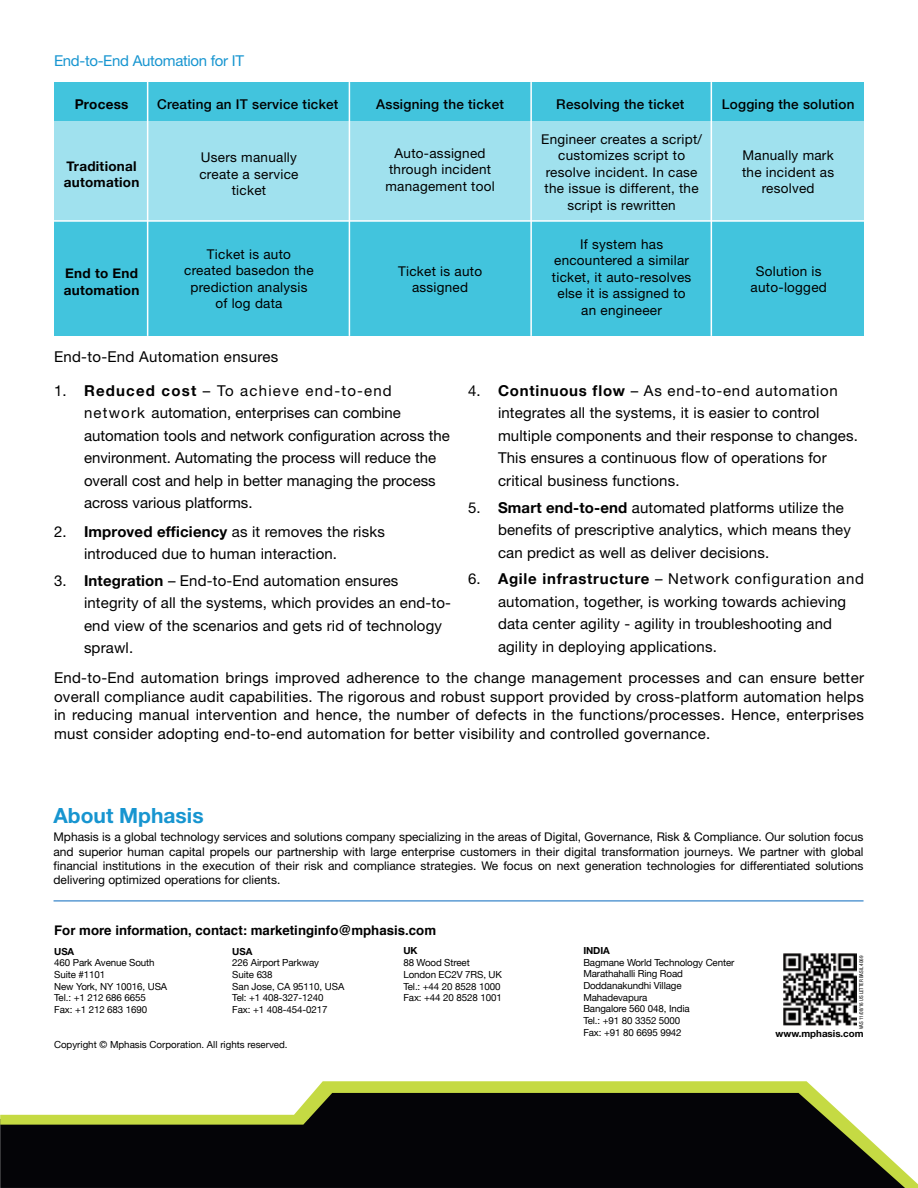
<style>
.page{position:relative;width:918px;height:1188px;background:#fff}
.page>*{position:absolute;margin:0;border:0;box-sizing:border-box;transform-origin:0 0}
.t1{font:700 21px "Helvetica Neue LT Std";color:#1795d0}
.t2{font:15px/22.5px "Helvetica Neue";letter-spacing:.01em;color:#000}
.t3{font:15px "Helvetica Neue";letter-spacing:-.02em;color:#1795d0}
.t4{font:13.5px/16.5px "Helvetica Neue";letter-spacing:.02em;color:#000;text-align:center}
.t5{font:500 13.5px "Helvetica Neue";letter-spacing:.02em;color:#000}
.t6{font:700 13.5px/16.5px "Helvetica Neue";letter-spacing:.02em;color:#000}
.t7{font:700 13.2px "Helvetica";color:#000}
.t8{font:12px/14.4px "Helvetica Neue";color:#000;text-align:justify}
.t9{font:9.75px/11.7px "Helvetica Neue";letter-spacing:-.01em;color:#000}
.t10{font:700 9.75px "Helvetica Neue LT Std";color:#000}
.t11{font:condensed 5.25px "Helvetica Neue";color:#000}
.s1{font-weight:700}
.s2{font-style:inherit}
</style>
<div class="page">
<div style="left:148px;top:120px;width:201px;height:101px;background:#a0e1ee"></div>
<svg style="left:0;top:1081px;width:918px;height:107px;fill:#040407"></svg>
<div style="left:54px;top:82px;width:93px;height:38px;background:#42c4dd"></div>
<div style="left:148px;top:82px;width:201px;height:38px;background:#42c4dd"></div>
<div style="left:349px;top:82px;width:182px;height:38px;background:#42c4dd"></div>
<div style="left:531px;top:82px;width:181px;height:38px;background:#42c4dd"></div>
<div style="left:712px;top:82px;width:152px;height:38px;background:#42c4dd"></div>
<div style="left:54px;top:120px;width:94px;height:101px;background:#a0e1ee"></div>
<div style="left:349px;top:120px;width:182px;height:101px;background:#a0e1ee"></div>
<div style="left:531px;top:120px;width:181px;height:101px;background:#a0e1ee"></div>
<div style="left:712px;top:120px;width:152px;height:101px;background:#a0e1ee"></div>
<div style="left:54px;top:221px;width:94px;height:114px;background:#42c4dd"></div>
<div style="left:148px;top:221px;width:201px;height:114px;background:#42c4dd"></div>
<div style="left:349px;top:221px;width:182px;height:114px;background:#42c4dd"></div>
<div style="left:531px;top:221px;width:181px;height:114px;background:#42c4dd"></div>
<div style="left:712px;top:221px;width:152px;height:114px;background:#42c4dd"></div>
<hr style="left:147px;top:82px;width:1px;height:254px;background:#fff">
<hr style="left:349px;top:82px;width:1px;height:254px;background:#fff">
<hr style="left:530px;top:82px;width:2px;height:254px;background:#fff">
<hr style="left:711px;top:82px;width:1px;height:254px;background:#fff">
<hr style="left:54px;top:220px;width:810px;height:2px;background:#fff">
<img style="left:783px;top:953px;width:73px;height:73px">
<hr style="left:54px;top:900px;width:810px;height:2px;background:#5b9bd3">
<p class="t3" style="left:54px;top:52px;width:192px">End-to-End Automation for IT</p>
<p class="t6" style="left:75px;top:96px;width:55px">Process</p>
<p class="t5" style="left:157px;top:96px;width:183px">Creating an IT service ticket</p>
<p class="t5" style="left:376px;top:96px;width:129px">Assigning the ticket</p>
<p class="t5" style="left:556px;top:96px;width:130px">Resolving the ticket</p>
<p class="t5" style="left:722px;top:96px;width:134px">Logging the solution</p>
<p class="t6" style="left:64px;top:157px;width:77px">Traditional automation</p>
<p class="t4" style="left:199px;top:149px;width:101px">Users manually create a service ticket</p>
<p class="t4" style="left:385px;top:144px;width:111px">Auto-assigned through incident management tool</p>
<p class="t6" style="left:64px;top:265px;width:77px">End to End automation</p>
<p class="t4" style="left:184px;top:245px;width:131px">Ticket is auto created basedon the prediction analysis of log data</p>
<p class="t2" style="left:54px;top:345px;width:226px">End-to-End Automation ensures</p>
<p class="t4" style="left:398px;top:263px;width:86px">Ticket is auto assigned</p>
<p class="t4" style="left:541px;top:131px;width:162px">Engineer creates a script/ customizes script to resolve incident. In case the issue is different, the script is rewritten</p>
<p class="t4" style="left:552px;top:236px;width:141px">If system has encountered a similar ticket, it auto-resolves else it is assigned to an engineeer</p>
<p class="t4" style="left:742px;top:147px;width:94px">Manually mark the incident as resolved</p>
<p class="t4" style="left:751px;top:263px;width:78px">Solution is auto-logged</p>
<p class="t2" style="left:84px;top:379px;width:367px;text-indent:-30px">1. <span class="s1">Reduced cost</span> – To achieve end-to-end network automation, enterprises can combine automation tools and network configuration across the environment. Automating the process will reduce the overall cost and help in better managing the process across various platforms.</p>
<p class="t2" style="left:84px;top:520px;width:302px;text-indent:-30px">2. <span class="s1">Improved efficiency</span> as it removes the risks introduced due to human interaction.</p>
<p class="t2" style="left:84px;top:569px;width:369px;text-indent:-30px">3. <span class="s1">Integration</span> – End-to-End automation ensures integrity of all the systems, which provides an end-to&shy;end view of the scenarios and gets rid of technology sprawl.</p>
<p class="t2" style="left:498px;top:379px;width:361px;text-indent:-30px">4. <span class="s1">Continuous flow</span> – As end-to-end automation integrates all the systems, it is easier to control multiple components and their response to changes.<br>This ensures a continuous flow of operations for critical business functions.</p>
<p class="t2" style="left:498px;top:496px;width:354px;text-indent:-30px">5. <span class="s1">Smart end-to-end</span> <span class="s2">automated</span> platforms utilize the benefits of prescriptive analytics, which means they can predict as well as deliver decisions.</p>
<p class="t2" style="left:498px;top:567px;width:368px;text-indent:-30px">6. <span class="s1">Agile infrastructure</span> – Network configuration and automation, together, is working towards achieving data center agility - agility in troubleshooting and agility in deploying applications.</p>
<p class="t2" style="left:54px;top:668px;width:812px;line-height:18.8px;text-align:justify">End-to-End automation brings improved adherence to the change management processes and can ensure better overall compliance audit capabilities. The rigorous and robust support provided by cross-platform automation helps in reducing manual intervention and hence, the number of defects in the functions/processes. Hence, enterprises must consider adopting end-to-end automation for better visibility and controlled governance.</p>
<h1 class="t1" style="left:54px;top:802px;width:152px">About Mphasis</h1>
<p class="t8" style="left:54px;top:830px;width:812px">Mphasis is a global technology services and solutions company specializing in the areas of Digital, Governance, Risk &amp; Compliance. Our solution focus and superior human capital propels our partnership with large enterprise customers in their digital transformation journeys. We partner with global financial institutions in the execution of their risk and compliance strategies. We focus on next generation technologies for differentiated solutions delivering optimized operations for clients.</p>
<p class="t7" style="left:54px;top:920px;width:383px">For more information, contact: marketinginfo@mphasis.com</p>
<p class="t10" style="left:54px;top:945px;width:22px">USA</p>
<p class="t9" style="left:54px;top:957px;width:115px">460 Park Avenue South<br>Suite #1101<br>New York, NY 10016, USA<br>Tel.: +1 212 686 6655<br>Fax: +1 212 683 1690</p>
<p class="t10" style="left:583px;top:944px;width:28px">INDIA</p>
<p class="t9" style="left:583px;top:956px;width:153px">Bagmane World Technology Center<br>Marathahalli Ring Road<br>Doddanakundhi Village<br>Mahadevapura<br>Bangalore 560 048, India<br>Tel.: +91 80 3352 5000<br>Fax: +91 80 6695 9942</p>
<p class="t10" style="left:232px;top:945px;width:22px">USA</p>
<p class="t9" style="left:232px;top:957px;width:113px">226 Airport Parkway<br>Suite 638<br>San Jose, CA 95110, USA<br>Tel: +1 408-327-1240<br>Fax: +1 408-454-0217</p>
<p class="t10" style="left:403px;top:945px;width:16px">UK</p>
<p class="t9" style="left:403px;top:957px;width:100px">88 Wood Street<br>London EC2V 7RS, UK<br>Tel.: +44 20 8528 1000<br>Fax: +44 20 8528 1001</p>
<p class="t11" style="left:858px;top:1029px;width:75px;rotate:-90deg">VAS 11/08/16 US LETTER BASIL 4069</p>
<p class="t10" style="left:775px;top:1027px;width:90px">www.mphasis.com</p>
<p class="t9" style="left:54px;top:1038px;width:235px">Copyright © Mphasis Corporation. All rights reserved.</p>
</div>
